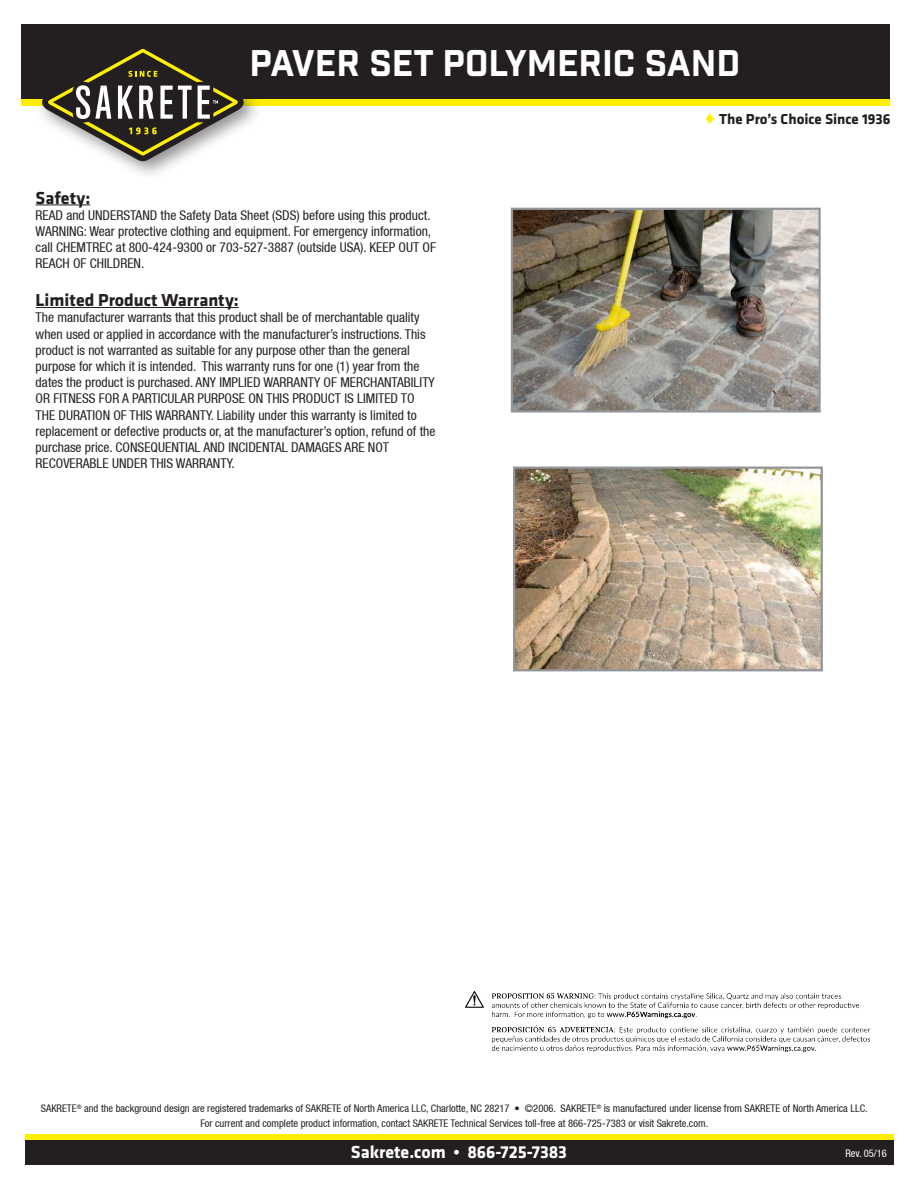
<style>
.page{position:relative;width:918px;height:1188px;background:#fff}
.page>*{position:absolute;margin:0;border:0;box-sizing:border-box;transform-origin:0 0}
.t1{font:36px "Industry Inc Base";color:#fff}
.t2{font:700 18px "Klavika Basic";color:#231f20}
.t3{font:700 18px "Klavika";color:#fff}
.t4{font:700 15px "Klavika";color:#231f20}
.t5{font:condensed 13.5px/16.2px "Helvetica Neue LT";color:#231f20}
.t6{font:condensed 10.5px/15px "Helvetica Neue LT";color:#231f20;text-align:center}
.t7{font:condensed 10.5px "Helvetica Neue LT";color:#fff}
</style>
<div class="page">
<div style="left:21px;top:98px;width:869px;height:7px;background:#ffee01"></div>
<div style="left:21px;top:25px;width:869px;height:74px;background:#231f20"></div>
<div style="left:35px;top:36px;width:228px;height:145px;background:#231f20;opacity:.5"></div>
<svg style="left:42px;top:43px;width:202px;height:118px"></svg>
<div style="left:25px;top:1134px;width:869px;height:7px;background:#ffee01"></div>
<div style="left:25px;top:1140px;width:869px;height:25px;background:#231f20"></div>
<svg style="left:706px;top:113px;width:8px;height:11px"></svg>
<hr style="left:36px;top:204px;width:54px;height:1px;background:#231f20">
<hr style="left:36px;top:307px;width:203px;height:1px;background:#231f20">
<img style="left:514px;top:211px;width:304px;height:199px">
<div style="left:511px;top:208px;width:310px;height:205px;border:2px solid #939598"></div>
<img style="left:516px;top:470px;width:304px;height:198px">
<div style="left:513px;top:467px;width:310px;height:204px;border:2px solid #939598"></div>
<img style="left:466px;top:991px;width:405px;height:62px">
<p class="t1" style="left:249px;top:42px;width:492px">PAVER SET POLYMERIC SAND</p>
<p class="t2" style="left:36px;top:185px;width:56px">Safety:</p>
<p class="t5" style="left:36px;top:207px;width:402px">READ and UNDERSTAND the Safety Data Sheet (SDS) before using this product.<br>WARNING: Wear protective clothing and equipment. For emergency information, call CHEMTREC at 800-424-9300 or 703-527-3887 (outside USA). KEEP OUT OF REACH OF CHILDREN.</p>
<p class="t2" style="left:36px;top:287px;width:205px">Limited Product Warranty:</p>
<p class="t5" style="left:36px;top:309px;width:401px">The manufacturer warrants that this product shall be of merchantable quality when used or applied in accordance with the manufacturer’s instructions. This product is not warranted as suitable for any purpose other than the general purpose for which it is intended. This warranty runs for one (1) year from the dates the product is purchased. ANY IMPLIED WARRANTY OF MERCHANTABILITY OR FITNESS FOR A PARTICULAR PURPOSE ON THIS PRODUCT IS LIMITED TO THE DURATION OF THIS WARRANTY. Liability under this warranty is limited to replacement or defective products or, at the manufacturer’s option, refund of the purchase price. CONSEQUENTIAL AND INCIDENTAL DAMAGES ARE NOT</p>
<p class="t5" style="left:36px;top:455px;width:201px">RECOVERABLE UNDER THIS WARRANTY.</p>
<p class="t4" style="left:719px;top:110px;width:173px">The Pro’s Choice Since 1936</p>
<p class="t6" style="left:41px;top:1101px;width:828px">SAKRETE<sup>®</sup> and the background design are registered trademarks of SAKRETE of North America LLC, Charlotte, NC 28217 • ©2006. SAKRETE<sup>®</sup> is manufactured under license from SAKRETE of North America LLC.<br>For current and complete product information, contact SAKRETE Technical Services toll-free at 866-725-7383 or visit Sakrete.com.</p>
<p class="t7" style="left:845px;top:1148px;width:43px">Rev. 05/16</p>
<h2 class="t3" style="left:351px;top:1142px;width:218px">Sakrete.com • 866-725-7383</h2>
</div>
